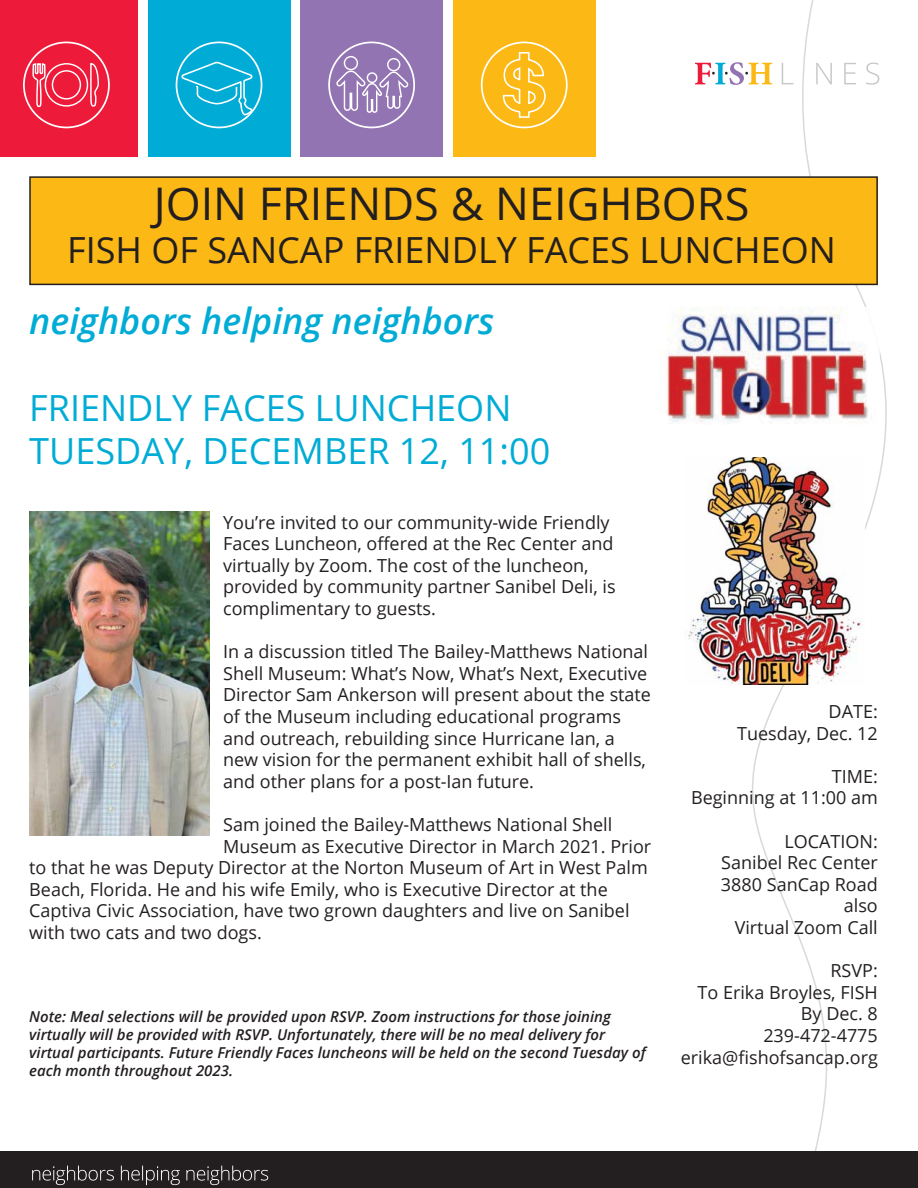
<style>
.page{position:relative;width:918px;height:1188px;background:#fff}
.page>*{position:absolute;margin:0;border:0;box-sizing:border-box;transform-origin:0 0}
.t1{font:45px "Open Sans";color:#231f20}
.t2{font:36px/43.2px "Open Sans";color:#00acd5}
.t3{font:36px "Open Sans";color:#231f20}
.t4{font:italic 600 36px "Open Sans";color:#00acd5}
.t5{font:18px/21.6px "Open Sans";color:#231f20;text-align:right}
.t6{font:italic 600 15px/18px "Open Sans";color:#231f20}
</style>
<div class="page">
<svg style="left:752px;top:0;width:135px;height:1152px"></svg>
<svg style="left:782px;top:63px;width:11px;height:21px"></svg>
<svg style="left:816px;top:63px;width:16px;height:21px"></svg>
<svg style="left:844px;top:63px;width:12px;height:21px"></svg>
<svg style="left:866px;top:63px;width:13px;height:22px"></svg>
<svg style="left:695px;top:62px;width:77px;height:23px"></svg>
<div style="left:0;top:1152px;width:918px;height:36px;background:#231f20"></div>
<div style="left:0;top:0;width:138px;height:156px;background:#ed1a3a"></div>
<svg style="left:23px;top:42px;width:87px;height:86px"></svg>
<div style="left:148px;top:0;width:142px;height:156px;background:#00acd5"></div>
<svg style="left:176px;top:42px;width:86px;height:86px"></svg>
<div style="left:300px;top:0;width:143px;height:156px;background:#9374b3"></div>
<svg style="left:328px;top:42px;width:87px;height:86px"></svg>
<div style="left:453px;top:0;width:143px;height:156px;background:#fcb814"></div>
<svg style="left:481px;top:42px;width:87px;height:86px"></svg>
<svg style="left:799px;top:1144px;width:5px;height:5px"></svg>
<svg style="left:763px;top:1144px;width:4px;height:5px"></svg>
<svg style="left:32px;top:1165px;width:237px;height:20px"></svg>
<div style="left:29px;top:176px;width:849px;height:109px;background:#fcb814"></div>
<img style="left:688px;top:458px;width:176px;height:226px">
<img style="left:667px;top:307px;width:213px;height:118px">
<img style="left:865px;top:307px;width:15px;height:50px">
<img style="left:29px;top:512px;width:181px;height:324px">
<h1 class="t1" style="left:154px;top:173px;width:597px">JOIN FRIENDS &amp; NEIGHBORS</h1>
<h2 class="t3" style="left:67px;top:226px;width:770px">FISH OF SANCAP FRIENDLY FACES LUNCHEON</h2>
<h2 class="t4" style="left:29px;top:297px;width:467px">neighbors helping neighbors</h2>
<h2 class="t2" style="left:29px;top:385px;width:523px">FRIENDLY FACES LUNCHEON<br>TUESDAY, DECEMBER 12, 11:00</h2>
<p class="t5" style="left:223px;top:511px;width:394px;text-align:left">You’re invited to our community-wide Friendly Faces Luncheon, offered at the Rec Center and virtually by Zoom. The cost of the luncheon, provided by community partner Sanibel Deli, is complimentary to guests.</p>
<p class="t5" style="left:223px;top:640px;width:429px;text-align:left">In a discussion titled The Bailey-Matthews National Shell Museum: What’s Now, What’s Next, Executive Director Sam Ankerson will present about the state of the Museum including educational programs and outreach, rebuilding since Hurricane Ian, a new vision for the permanent exhibit hall of shells, and other plans for a post-Ian future.</p>
<p class="t5" style="left:223px;top:813px;width:391px">Sam joined the Bailey-Matthews National Shell</p>
<p class="t5" style="left:223px;top:835px;width:430px">Museum as Executive Director in March 2021. Prior</p>
<p class="t5" style="left:29px;top:856px;width:620px">to that he was Deputy Director at the Norton Museum of Art in West Palm</p>
<p class="t5" style="left:29px;top:878px;width:580px">Beach, Florida. He and his wife Emily, who is Executive Director at the</p>
<p class="t5" style="left:29px;top:900px;width:602px">Captiva Civic Association, have two grown daughters and live on Sanibel</p>
<p class="t5" style="left:29px;top:921px;width:234px">with two cats and two dogs.</p>
<p class="t6" style="left:29px;top:1007px;width:618px">Note: Meal selections will be provided upon RSVP. Zoom instructions for those joining virtually will be provided with RSVP. Unfortunately, there will be no meal delivery for virtual participants. Future Friendly Faces luncheons will be held on the second Tuesday of each month throughout 2023.</p>
<p class="t5" style="left:737px;top:700px;width:142px">DATE:<br>Tuesday, Dec. 12</p>
<p class="t5" style="left:691px;top:765px;width:188px">TIME:<br>Beginning at 11:00 am</p>
<p class="t5" style="left:721px;top:830px;width:158px">LOCATION:<br>Sanibel Rec Center<br>3880 SanCap Road also<br>Virtual Zoom Call</p>
<p class="t5" style="left:681px;top:959px;width:199px">RSVP:<br>To Erika Broyles, FISH<br>By Dec. 8<br>239-472-4775 erika@fishofsancap.org</p>
</div>
